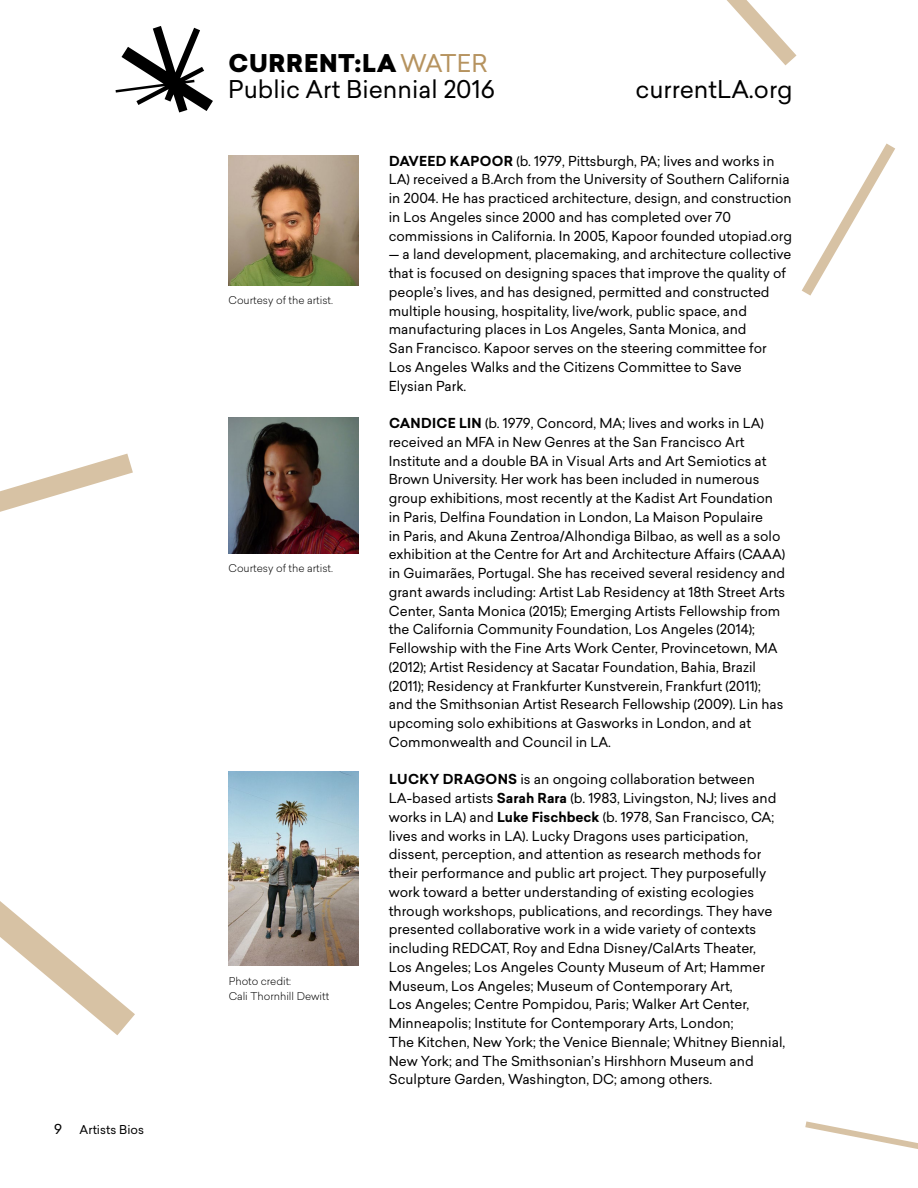
<style>
.page{position:relative;width:918px;height:1188px;background:#fff}
.page>*{position:absolute;margin:0;border:0;box-sizing:border-box;transform-origin:0 0}
.t1{font:24px/26.2px "Sailec";color:#000}
.t2{font:13.5px/18.8px "Sailec";color:#000}
.t3{font:12px "Sailec";color:#000}
.t4{font:300 10.5px/15px "Sailec";color:#000}
.s1{font-weight:900}
.s2{color:#b6935f}
.s3{font-weight:700}
</style>
<div class="page">
<svg style="left:727px;top:0;width:69px;height:65px"></svg>
<svg style="left:0;top:454px;width:133px;height:58px"></svg>
<svg style="left:802px;top:144px;width:93px;height:152px"></svg>
<svg style="left:805px;top:1121px;width:113px;height:28px"></svg>
<svg style="left:0;top:901px;width:135px;height:134px"></svg>
<svg style="left:116px;top:26px;width:97px;height:86px"></svg>
<img style="left:228px;top:156px;width:130px;height:129px">
<img style="left:228px;top:418px;width:130px;height:135px">
<img style="left:228px;top:772px;width:130px;height:194px">
<p class="t2" style="left:54px;top:1120px;width:9px">9</p>
<p class="t3" style="left:80px;top:1122px;width:66px">Artists Bios</p>
<h1 class="t1" style="left:228px;top:50px;width:268px"><span class="s1">CURRENT:LA</span><span class="s2">WATER<br></span>Public Art Biennial 2016</h1>
<h1 class="t1" style="left:636px;top:76px;width:159px">currentLA.org</h1>
<p class="t4" style="left:228px;top:292px;width:106px">Courtesy of the artist.</p>
<p class="t4" style="left:228px;top:560px;width:106px">Courtesy of the artist.</p>
<p class="t4" style="left:229px;top:973px;width:102px">Photo credit:<br>Cali Thornhill Dewitt</p>
<p class="t2" style="left:389px;top:151px;width:405px"><span class="s3">DAVEED KAPOOR</span> (b. 1979, Pittsburgh, PA; lives and works in LA) received a B.Arch from the University of Southern California in 2004. He has practiced architecture, design, and construction in Los Angeles since 2000 and has completed over 70 commissions in California. In 2005, Kapoor founded utopiad.org</p>
<p class="t2" style="left:389px;top:245px;width:404px">— a land development, placemaking, and architecture collective that is focused on designing spaces that improve the quality of people’s lives, and has designed, permitted and constructed multiple housing, hospitality, live/work, public space, and manufacturing places in Los Angeles, Santa Monica, and<br>San Francisco. Kapoor serves on the steering committee for Los Angeles Walks and the Citizens Committee to Save<br>Elysian Park.</p>
<p class="t2" style="left:389px;top:414px;width:398px"><span class="s3">CANDICE LIN</span> (b. 1979, Concord, MA; lives and works in LA) received an MFA in New Genres at the San Francisco Art Institute and a double BA in Visual Arts and Art Semiotics at Brown University. Her work has been included in numerous group exhibitions, most recently at the Kadist Art Foundation in Paris, Delfina Foundation in London, La Maison Populaire<br>in Paris, and Akuna Zentroa/Alhondiga Bilbao, as well as a solo exhibition at the Centre for Art and Architecture Affairs (CAAA) in Guimarães, Portugal. She has received several residency and grant awards including: Artist Lab Residency at 18th Street Arts Center, Santa Monica (2015); Emerging Artists Fellowship from the California Community Foundation, Los Angeles (2014); Fellowship with the Fine Arts Work Center, Provincetown, MA (2012); Artist Residency at Sacatar Foundation, Bahia, Brazil (2011); Residency at Frankfurter Kunstverein, Frankfurt (2011); and the Smithsonian Artist Research Fellowship (2009). Lin has upcoming solo exhibitions at Gasworks in London, and at Commonwealth and Council in LA.</p>
<p class="t2" style="left:389px;top:770px;width:398px"><span class="s3">LUCKY DRAGONS</span> is an ongoing collaboration between LA-based artists <span class="s3">Sarah Rara</span> (b. 1983, Livingston, NJ; lives and works in LA) and <span class="s3">Luke Fischbeck</span> (b. 1978, San Francisco, CA; lives and works in LA). Lucky Dragons uses participation, dissent, perception, and attention as research methods for their performance and public art project. They purposefully work toward a better understanding of existing ecologies through workshops, publications, and recordings. They have presented collaborative work in a wide variety of contexts including REDCAT, Roy and Edna Disney/CalArts Theater,<br>Los Angeles; Los Angeles County Museum of Art; Hammer Museum, Los Angeles; Museum of Contemporary Art,<br>Los Angeles; Centre Pompidou, Paris; Walker Art Center, Minneapolis; Institute for Contemporary Arts, London;<br>The Kitchen, New York; the Venice Biennale; Whitney Biennial, New York; and The Smithsonian’s Hirshhorn Museum and Sculpture Garden, Washington, DC; among others.</p>
</div>
